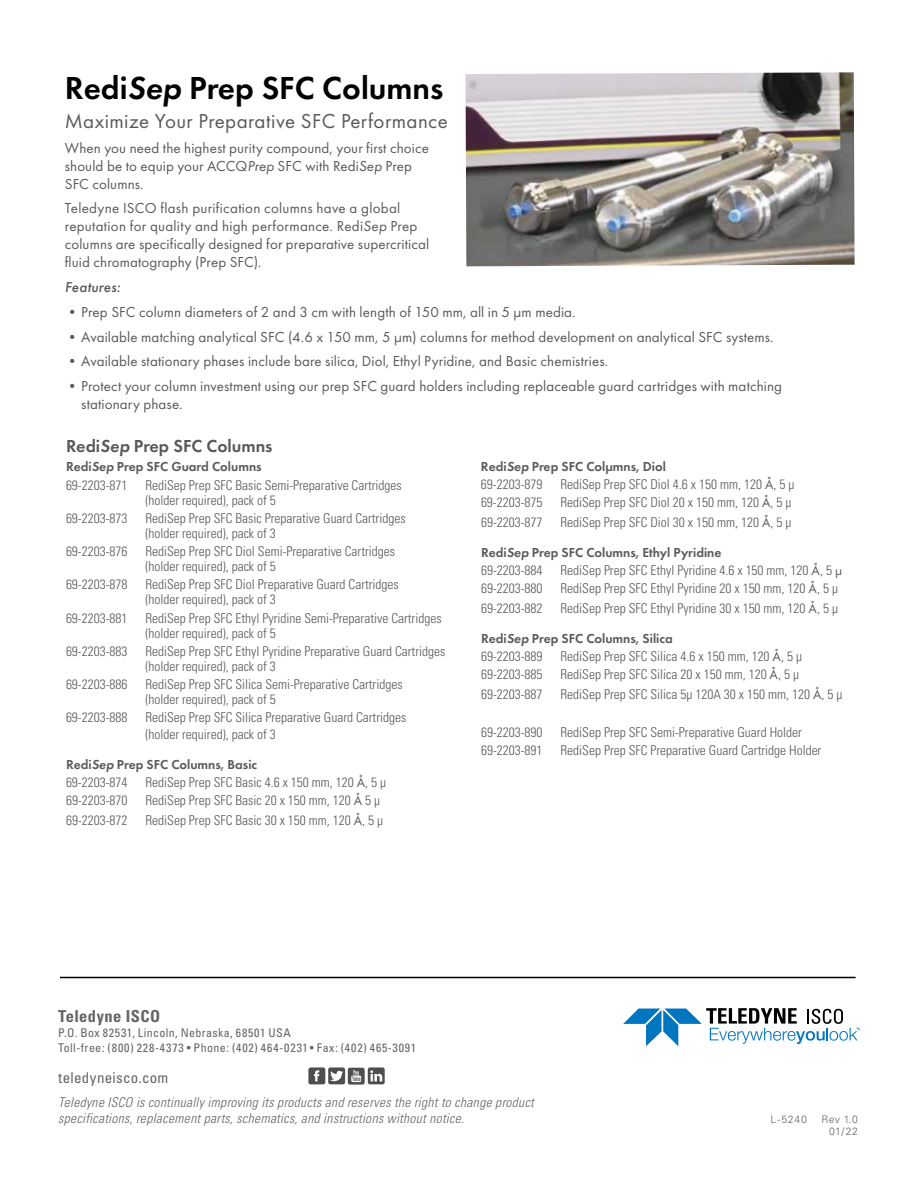
<style>
.page{position:relative;width:918px;height:1188px;background:#fff}
.page>*{position:absolute;margin:0;border:0;box-sizing:border-box;transform-origin:0 0}
.t1{font:600 33px "Futura PT";color:#000}
.t2{font:21px "Futura PT";letter-spacing:.02em;color:#58595b}
.t3{font:600 18px "Futura PT";color:#58595b}
.t4{font:700 condensed 16.5px "Univers";letter-spacing:.025em;color:#636466}
.t5{font:15px/18px "Futura PT";letter-spacing:.01em;color:#58595b}
.t6{font:condensed 15px "Univers";letter-spacing:.015em;color:#636466}
.t7{font:italic 500 15px "Futura PT";letter-spacing:.01em;color:#58595b}
.t8{font:300 condensed 13.5px/15px "Univers";color:#58595b}
.t9{font:italic 300 condensed 13.5px/16.5px "Univers";letter-spacing:.025em;color:#636466}
.t10{font:600 13.5px "Futura PT";color:#58595b}
.t11{font:condensed 12px/15px "Univers";letter-spacing:.045em;color:#636466}
.t12{font:300 10.5px/12.6px "Univers";letter-spacing:.04em;color:#636466;text-align:right}
.s1{font-style:italic}
.s2{font-family:"Futura PT";font-weight:400;font-stretch:normal}
</style>
<div class="page">
<img style="left:466px;top:72px;width:389px;height:194px">
<div style="left:308px;top:1067px;width:17px;height:17px;background:#4f4e4e;border-radius:2px"></div>
<svg style="left:314px;top:1070px;width:5px;height:11px"></svg>
<div style="left:328px;top:1067px;width:17px;height:17px;background:#4f4e4e;border-radius:2px"></div>
<svg style="left:330px;top:1070px;width:13px;height:11px"></svg>
<svg style="left:368px;top:1067px;width:17px;height:17px"></svg>
<svg style="left:370px;top:1070px;width:12px;height:11px"></svg>
<div style="left:348px;top:1068px;width:17px;height:17px;background:#4f4e4e;border-radius:2px"></div>
<svg style="left:351px;top:1070px;width:10px;height:12px"></svg>
<svg style="left:623px;top:1008px;width:237px;height:38px"></svg>
<hr style="left:60px;top:977px;width:796px;height:1px;background:#000">
<h1 class="t1" style="left:65px;top:67px;width:380px">Redi<span class="s1">Sep</span> Prep SFC Columns</h1>
<h2 class="t2" style="left:65px;top:108px;width:385px">Maximize Your Preparative SFC Performance</h2>
<p class="t5" style="left:65px;top:139px;width:366px">When you need the highest purity compound, your first choice should be to equip your ACCQ<span class="s1">Prep</span> SFC with Redi<span class="s1">Sep</span> Prep<br>SFC columns.</p>
<p class="t5" style="left:65px;top:199px;width:366px">Teledyne ISCO flash purification columns have a global reputation for quality and high performance. Redi<span class="s1">Sep</span> Prep columns are specifically designed for preparative supercritical fluid chromatography (Prep SFC).</p>
<p class="t7" style="left:65px;top:278px;width:57px">Features:</p>
<p class="t5" style="left:65px;top:303px;width:512px">•Prep SFC column diameters of 2 and 3 cm with length of 150 mm, all in 5 µm media.</p>
<p class="t5" style="left:65px;top:328px;width:710px">•Available matching analytical SFC (4.6 x 150 mm, 5 µm) columns for method development on analytical SFC systems.</p>
<p class="t5" style="left:65px;top:352px;width:545px">•Available stationary phases include bare silica, Diol, Ethyl Pyridine, and Basic chemistries.</p>
<p class="t5" style="left:81px;top:377px;width:702px;text-indent:-16px">•Protect your column investment using our prep SFC guard holders including replaceable guard cartridges with matching stationary phase.</p>
<h3 class="t3" style="left:66px;top:434px;width:208px">Redi<span class="s1">Sep</span> Prep SFC Columns</h3>
<p class="t10" style="left:66px;top:458px;width:197px">Redi<span class="s1">Sep</span> Prep SFC Guard Columns</p>
<p class="t8" style="left:66px;top:477px;width:63px">69-2203-871</p>
<p class="t8" style="left:146px;top:477px;width:258px">RediSep Prep SFC Basic Semi-Preparative Cartridges (holder required), pack of 5</p>
<p class="t8" style="left:66px;top:511px;width:63px">69-2203-873</p>
<p class="t8" style="left:146px;top:511px;width:262px">RediSep Prep SFC Basic Preparative Guard Cartridges (holder required), pack of 3</p>
<p class="t8" style="left:66px;top:544px;width:63px">69-2203-876</p>
<p class="t8" style="left:146px;top:544px;width:251px">RediSep Prep SFC Diol Semi-Preparative Cartridges (holder required), pack of 5</p>
<p class="t8" style="left:66px;top:577px;width:63px">69-2203-878</p>
<p class="t8" style="left:146px;top:577px;width:255px">RediSep Prep SFC Diol Preparative Guard Cartridges (holder required), pack of 3</p>
<p class="t8" style="left:66px;top:610px;width:63px">69-2203-881</p>
<p class="t8" style="left:146px;top:610px;width:298px">RediSep Prep SFC Ethyl Pyridine Semi-Preparative Cartridges (holder required), pack of 5</p>
<p class="t8" style="left:66px;top:644px;width:63px">69-2203-883</p>
<p class="t8" style="left:146px;top:644px;width:301px">RediSep Prep SFC Ethyl Pyridine Preparative Guard Cartridges (holder required), pack of 3</p>
<p class="t8" style="left:66px;top:677px;width:63px">69-2203-886</p>
<p class="t8" style="left:146px;top:677px;width:259px">RediSep Prep SFC Silica Semi-Preparative Cartridges (holder required), pack of 5</p>
<p class="t8" style="left:66px;top:710px;width:63px">69-2203-888</p>
<p class="t8" style="left:146px;top:709px;width:262px;line-height:16.5px">RediSep Prep SFC Silica Preparative Guard Cartridges (holder required), pack of 3</p>
<p class="t10" style="left:66px;top:756px;width:193px">Redi<span class="s1">Sep</span> Prep SFC Columns, Basic</p>
<p class="t8" style="left:66px;top:775px;width:63px">69-2203-874</p>
<p class="t8" style="left:146px;top:775px;width:242px">RediSep Prep SFC Basic 4.6 x 150 mm, 120 <span class="s2">Å</span>, 5 µ</p>
<p class="t8" style="left:66px;top:793px;width:63px">69-2203-870</p>
<p class="t8" style="left:146px;top:793px;width:236px">RediSep Prep SFC Basic 20 x 150 mm, 120 <span class="s2">Å</span> 5 µ</p>
<p class="t8" style="left:66px;top:813px;width:63px">69-2203-872</p>
<p class="t8" style="left:146px;top:813px;width:239px">RediSep Prep SFC Basic 30 x 150 mm, 120 <span class="s2">Å</span>, 5 µ</p>
<p class="t10" style="left:481px;top:458px;width:187px">Redi<span class="s1">Sep</span> Prep SFC Colµmns, Diol</p>
<p class="t8" style="left:481px;top:477px;width:63px">69-2203-879</p>
<p class="t8" style="left:560px;top:477px;width:236px">RediSep Prep SFC Diol 4.6 x 150 mm, 120 <span class="s2">Å</span>, 5 µ</p>
<p class="t8" style="left:481px;top:495px;width:63px">69-2203-875</p>
<p class="t8" style="left:561px;top:495px;width:233px">RediSep Prep SFC Diol 20 x 150 mm, 120 <span class="s2">Å</span>, 5 µ</p>
<p class="t8" style="left:481px;top:514px;width:63px">69-2203-877</p>
<p class="t8" style="left:561px;top:514px;width:233px">RediSep Prep SFC Diol 30 x 150 mm, 120 <span class="s2">Å</span>, 5 µ</p>
<p class="t10" style="left:481px;top:544px;width:242px">Redi<span class="s1">Sep</span> Prep SFC Columns, Ethyl Pyridine</p>
<p class="t8" style="left:481px;top:563px;width:63px">69-2203-884</p>
<p class="t8" style="left:561px;top:563px;width:283px">RediSep Prep SFC Ethyl Pyridine 4.6 x 150 mm, 120 <span class="s2">Å</span>, 5 <span class="s2">µ</span></p>
<p class="t8" style="left:481px;top:581px;width:63px">69-2203-880</p>
<p class="t8" style="left:561px;top:581px;width:279px">RediSep Prep SFC Ethyl Pyridine 20 x 150 mm, 120 <span class="s2">Å</span>, 5 µ</p>
<p class="t8" style="left:481px;top:601px;width:63px">69-2203-882</p>
<p class="t8" style="left:561px;top:601px;width:279px">RediSep Prep SFC Ethyl Pyridine 30 x 150 mm, 120 <span class="s2">Å</span>, 5 µ</p>
<p class="t10" style="left:481px;top:630px;width:193px">Redi<span class="s1">Sep</span> Prep SFC Columns, Silica</p>
<p class="t8" style="left:481px;top:649px;width:63px">69-2203-889</p>
<p class="t8" style="left:561px;top:649px;width:243px">RediSep Prep SFC Silica 4.6 x 150 mm, 120 <span class="s2">Å</span>, 5 µ</p>
<p class="t8" style="left:481px;top:667px;width:63px">69-2203-885</p>
<p class="t8" style="left:561px;top:667px;width:240px">RediSep Prep SFC Silica 20 x 150 mm, 120 <span class="s2">Å</span>, 5 µ</p>
<p class="t8" style="left:481px;top:687px;width:63px">69-2203-887</p>
<p class="t8" style="left:561px;top:687px;width:283px">RediSep Prep SFC Silica 5µ 120A 30 x 150 mm, 120 <span class="s2">Å</span>, 5 µ</p>
<p class="t8" style="left:481px;top:725px;width:63px">69-2203-890</p>
<p class="t8" style="left:561px;top:725px;width:243px">RediSep Prep SFC Semi-Preparative Guard Holder</p>
<p class="t8" style="left:481px;top:743px;width:63px">69-2203-891</p>
<p class="t8" style="left:561px;top:743px;width:262px">RediSep Prep SFC Preparative Guard Cartridge Holder</p>
<p class="t4" style="left:58px;top:1006px;width:104px">Teledyne ISCO</p>
<p class="t11" style="left:58px;top:1025px;width:359px">P.O. Box 82531, Lincoln, Nebraska, 68501 USA<br>Toll-free: (800) 228-4373 • Phone: (402) 464-0231 • Fax: (402) 465-3091</p>
<p class="t6" style="left:58px;top:1069px;width:112px">teledyneisco.com</p>
<p class="t9" style="left:58px;top:1094px;width:477px">Teledyne ISCO is continually improving its products and reserves the right to change product specifications, replacement parts, schematics, and instructions without notice.</p>
<p class="t12" style="left:770px;top:1113px;width:38px">L-5240</p>
<p class="t12" style="left:822px;top:1113px;width:38px">Rev 1.0<br>01/22</p>
</div>
